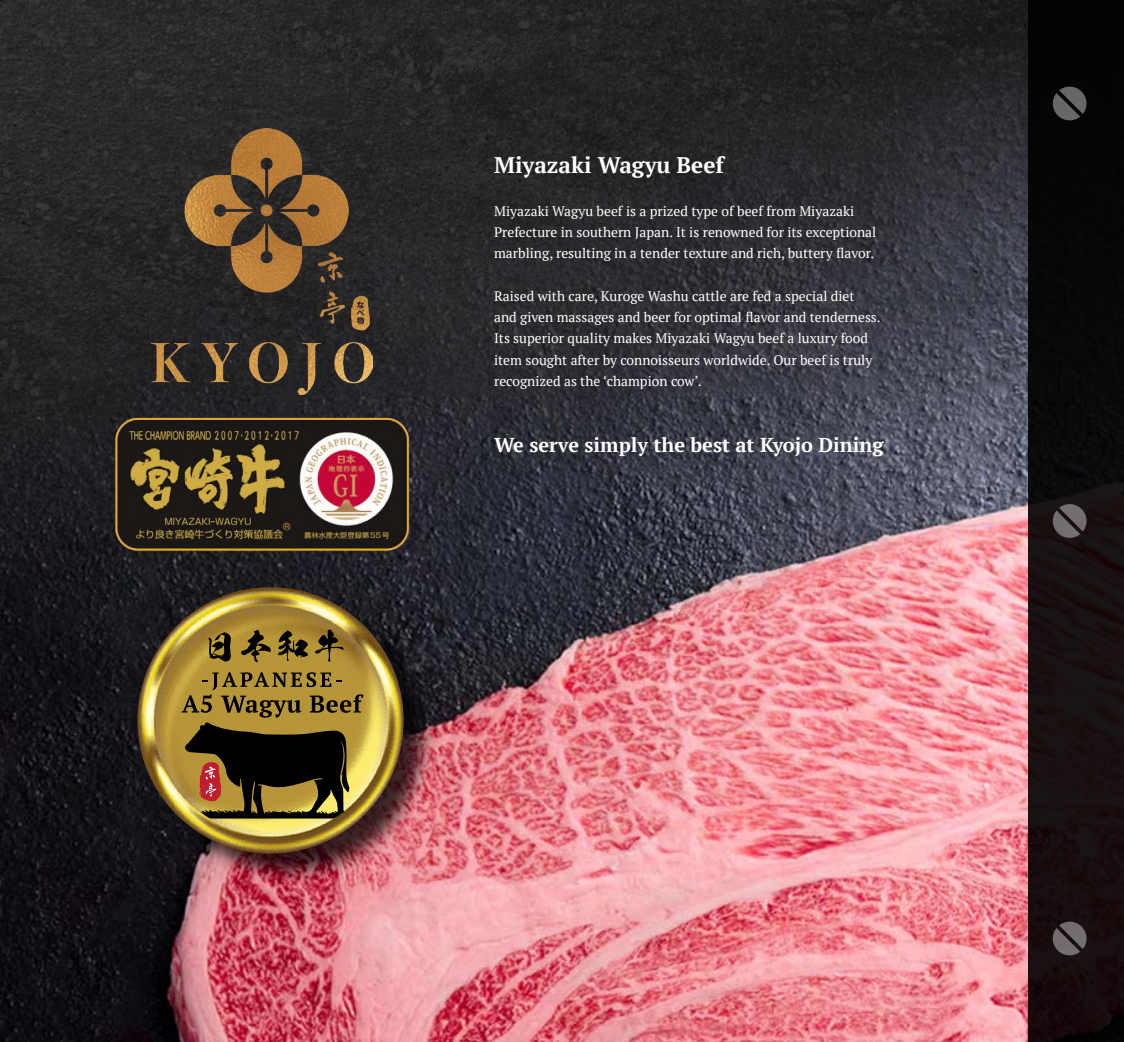
<style>
.page{position:relative;width:1124px;height:1042px;background:#fff}
.page>*{position:absolute;margin:0;border:0;box-sizing:border-box;transform-origin:0 0}
.t1{font:700 22.5px "PT Serif";color:#fff}
.t2{font:700 20px "PT Serif";color:#fff}
.t3{font:13.75px/21.2px "PT Serif";color:#fff}
</style>
<div class="page">
<img style="left:0;top:0;width:1028px;height:1042px">
<img style="left:113px;top:415px;width:298px;height:137px">
<div style="left:138px;top:588px;width:299px;height:299px;background:#000;opacity:.75"></div>
<img style="left:134px;top:585px;width:274px;height:270px">
<svg style="left:208px;top:632px;width:23px;height:30px"></svg>
<svg style="left:241px;top:630px;width:30px;height:32px"></svg>
<svg style="left:278px;top:630px;width:30px;height:31px"></svg>
<svg style="left:315px;top:629px;width:28px;height:33px"></svg>
<svg style="left:179px;top:672px;width:206px;height:146px"></svg>
<img style="left:152px;top:128px;width:221px;height:266px">
<div style="left:1028px;top:0;width:95px;height:1042px;background:linear-gradient(to right,#0f0b0c,#100b0c)"></div>
<svg style="left:1052px;top:921px;width:34px;height:34px"></svg>
<svg style="left:1052px;top:87px;width:34px;height:33px"></svg>
<svg style="left:1052px;top:504px;width:34px;height:34px"></svg>
<h1 class="t1" style="left:494px;top:151px;width:231px">Miyazaki Wagyu Beef</h1>
<p class="t3" style="left:494px;top:200px;width:384px">Miyazaki Wagyu beef is a prized type of beef from Miyazaki<br>Prefecture in southern Japan. It is renowned for its exceptional marbling, resulting in a tender texture and rich, buttery flavor.</p>
<p class="t3" style="left:494px;top:285px;width:388px">Raised with care, Kuroge Washu cattle are fed a special diet and given massages and beer for optimal flavor and tenderness.<br>Its superior quality makes Miyazaki Wagyu beef a luxury food item sought after by connoisseurs worldwide. Our beef is truly recognized as the ‘champion cow’.</p>
<h2 class="t2" style="left:494px;top:432px;width:391px">We serve simply the best at Kyojo Dining</h2>
</div>
